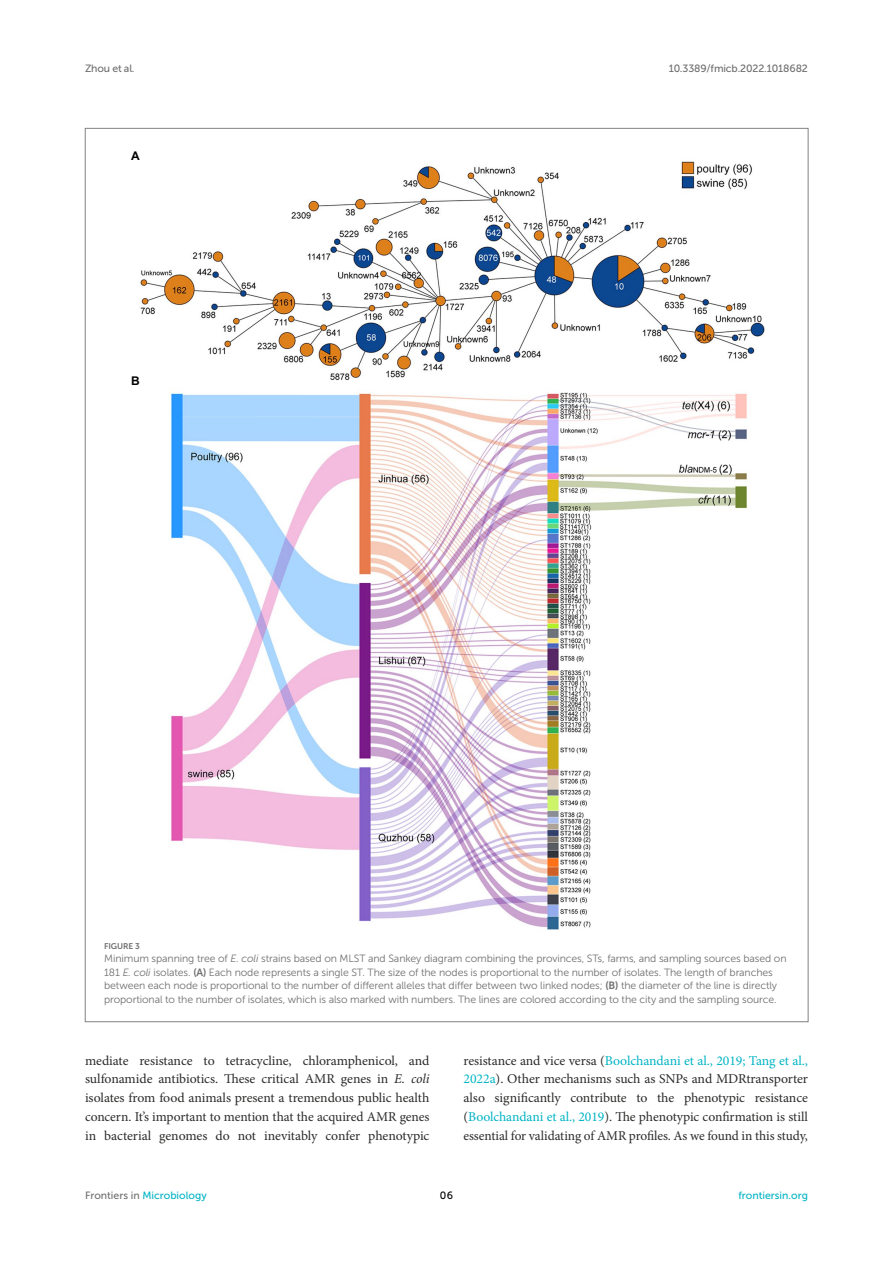
<style>
.page{position:relative;width:893px;height:1263px;background:#fff}
.page>*{position:absolute;margin:0;border:0;box-sizing:border-box;transform-origin:0 0}
.TEXT{font:13.5px/18.8px "Minion Pro";letter-spacing:-.005em;color:#2b2b2a;text-align:justify}
.t1{font:700 12px "Arial";color:#000}
.FIG_LEG{font:10.5px/13.5px "Museo Sans 300";letter-spacing:-.01em;color:#706f70}
.t2{font:10.5px "Museo Sans 500";color:#00b4c4}
.t3{font:10.5px "Museo Sans 500";letter-spacing:-.015em;color:#706f70}
.t4{font:10.5px "Museo Sans 500";color:#000}
.FIG_HD{font:8.25px "Museo Sans 700";letter-spacing:-.01em;color:#706f70}
.s1{font-style:italic}
.s2{font-family:"Museo Sans 700"}
.s3{color:#00b4c4}
.s4{color:#706f70}
</style>
<div class="page">
<img style="left:139px;top:161px;width:626px;height:769px">
<p class="t3" style="left:85px;top:63px;width:51px">Zhou et al.</p>
<p class="t3" style="left:669px;top:63px;width:141px">10.3389/fmicb.2022.1018682</p>
<p class="t1" style="left:131px;top:148px;width:10px">A</p>
<p class="t1" style="left:131px;top:372px;width:10px">B</p>
<p class="FIG_HD" style="left:104px;top:941px;width:37px">FIGURE 3</p>
<p class="FIG_LEG" style="left:104px;top:952px;width:684px">Minimum spanning tree of <span class="s1">E. coli</span> strains based on MLST and Sankey diagram combining the provinces, STs, farms, and sampling sources based on 181 <span class="s1">E. coli</span> isolates. <span class="s2">(A)</span> Each node represents a single ST. The size of the nodes is proportional to the number of isolates. The length of branches between each node is proportional to the number of different alleles that differ between two linked nodes; <span class="s2">(B)</span> the diameter of the line is directly proportional to the number of isolates, which is also marked with numbers. The lines are colored according to the city and the sampling source.</p>
<p class="TEXT" style="left:85px;top:1051px;width:346px">mediate resistance to tetracycline, chloramphenicol, and sulfonamide antibiotics. These critical AMR genes in <span class="s1">E. coli </span>isolates from food animals present a tremendous public health concern. It’s important to mention that the acquired AMR genes in bacterial genomes do not inevitably confer phenotypic</p>
<p class="TEXT" style="left:463px;top:1051px;width:346px">resistance and vice versa (<span class="s3">Boolchandani et al., 2019; Tang et al., 2022a</span>). Other mechanisms such as SNPs and MDRtransporter also significantly contribute to the phenotypic resistance (<span class="s3">Boolchandani et al., 2019</span>). The phenotypic confirmation is still essential for validating of AMR profiles. As we found in this study,</p>
<p class="t2" style="left:85px;top:1190px;width:123px"><span class="s4">Frontiers in</span> Microbiology</p>
<p class="t4" style="left:440px;top:1190px;width:15px">06</p>
<p class="t2" style="left:738px;top:1190px;width:71px">frontiersin.org</p>
</div>
